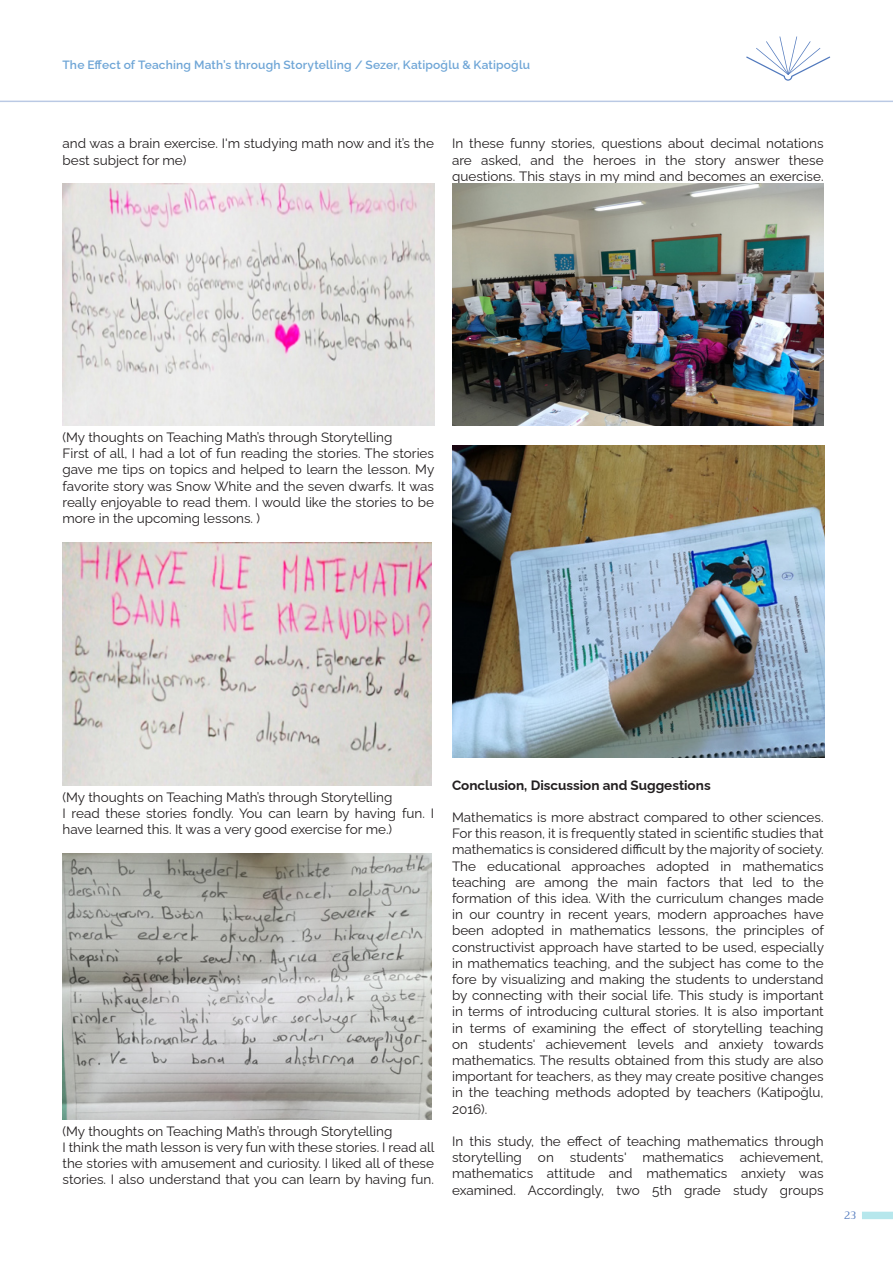
<style>
.page{position:relative;width:893px;height:1263px;background:#fff}
.page>*{position:absolute;margin:0;border:0;box-sizing:border-box;transform-origin:0 0}
.t1{font:13.5px/16.2px "Raleway";color:#231f20;text-align:justify}
.t2{font:700 13.5px "Raleway";color:#231f20}
.t3{font:600 12px "Raleway";letter-spacing:.015em;color:#6ea5d6}
.t4{font:10.5px "Trirong";color:#5179bd}
</style>
<div class="page">
<hr style="left:0;top:101px;width:893px;height:1px;background:#5179bd">
<div style="left:862px;top:1212px;width:31px;height:7px;background:#b6e7ec"></div>
<svg style="left:746px;top:36px;width:84px;height:45px"></svg>
<img style="left:63px;top:184px;width:371px;height:242px">
<img style="left:63px;top:542px;width:368px;height:244px">
<img style="left:63px;top:854px;width:368px;height:265px">
<img style="left:452px;top:184px;width:372px;height:242px">
<img style="left:452px;top:445px;width:373px;height:312px">
<p class="t3" style="left:62px;top:56px;width:469px">The Effect of Teaching Math’s through Storytelling / Sezer, Katipoğlu &amp; Katipoğlu</p>
<p class="t1" style="left:62px;top:134px;width:373px">and was a brain exercise. I'm studying math now and it’s the best subject for me)</p>
<p class="t1" style="left:452px;top:134px;width:373px">In these funny stories, questions about decimal notations are asked, and the heroes in the story answer these questions. This stays in my mind and becomes an exercise.</p>
<p class="t1" style="left:62px;top:428px;width:331px">(My thoughts on Teaching Math’s through Storytelling</p>
<p class="t1" style="left:62px;top:444px;width:373px">First of all, I had a lot of fun reading the stories. The stories gave me tips on topics and helped to learn the lesson. My favorite story was Snow White and the seven dwarfs. It was really enjoyable to read them. I would like the stories to be more in the upcoming lessons. )</p>
<p class="t1" style="left:62px;top:788px;width:331px">(My thoughts on Teaching Math’s through Storytelling</p>
<p class="t1" style="left:62px;top:804px;width:373px">I read these stories fondly. You can learn by having fun. I have learned this. It was a very good exercise for me.)</p>
<p class="t1" style="left:62px;top:1121px;width:331px">(My thoughts on Teaching Math’s through Storytelling</p>
<p class="t1" style="left:62px;top:1137px;width:373px">I think the math lesson is very fun with these stories. I read all the stories with amusement and curiosity. I liked all of these stories. I also understand that you can learn by having fun.</p>
<p class="t2" style="left:452px;top:774px;width:260px">Conclusion, Discussion and Suggestions</p>
<p class="t1" style="left:452px;top:808px;width:373px">Mathematics is more abstract compared to other sciences.<br>For this reason, it is frequently stated in scientific studies that mathematics is considered difficult by the majority of society.<br>The educational approaches adopted in mathematics teaching are among the main factors that led to the formation of this idea. With the curriculum changes made in our country in recent years, modern approaches have been adopted in mathematics lessons, the principles of constructivist approach have started to be used, especially in mathematics teaching, and the subject has come to the fore by visualizing and making the students to understand by connecting with their social life. This study is important in terms of introducing cultural stories. It is also important in terms of examining the effect of storytelling teaching on students' achievement levels and anxiety towards mathematics. The results obtained from this study are also important for teachers, as they may create positive changes in the teaching methods adopted by teachers (Katipoğlu, 2016).</p>
<p class="t1" style="left:452px;top:1132px;width:373px">In this study, the effect of teaching mathematics through storytelling on students' mathematics achievement, mathematics attitude and mathematics anxiety was examined. Accordingly, two 5th grade study groups</p>
<p class="t4" style="left:844px;top:1207px;width:14px">23</p>
</div>
